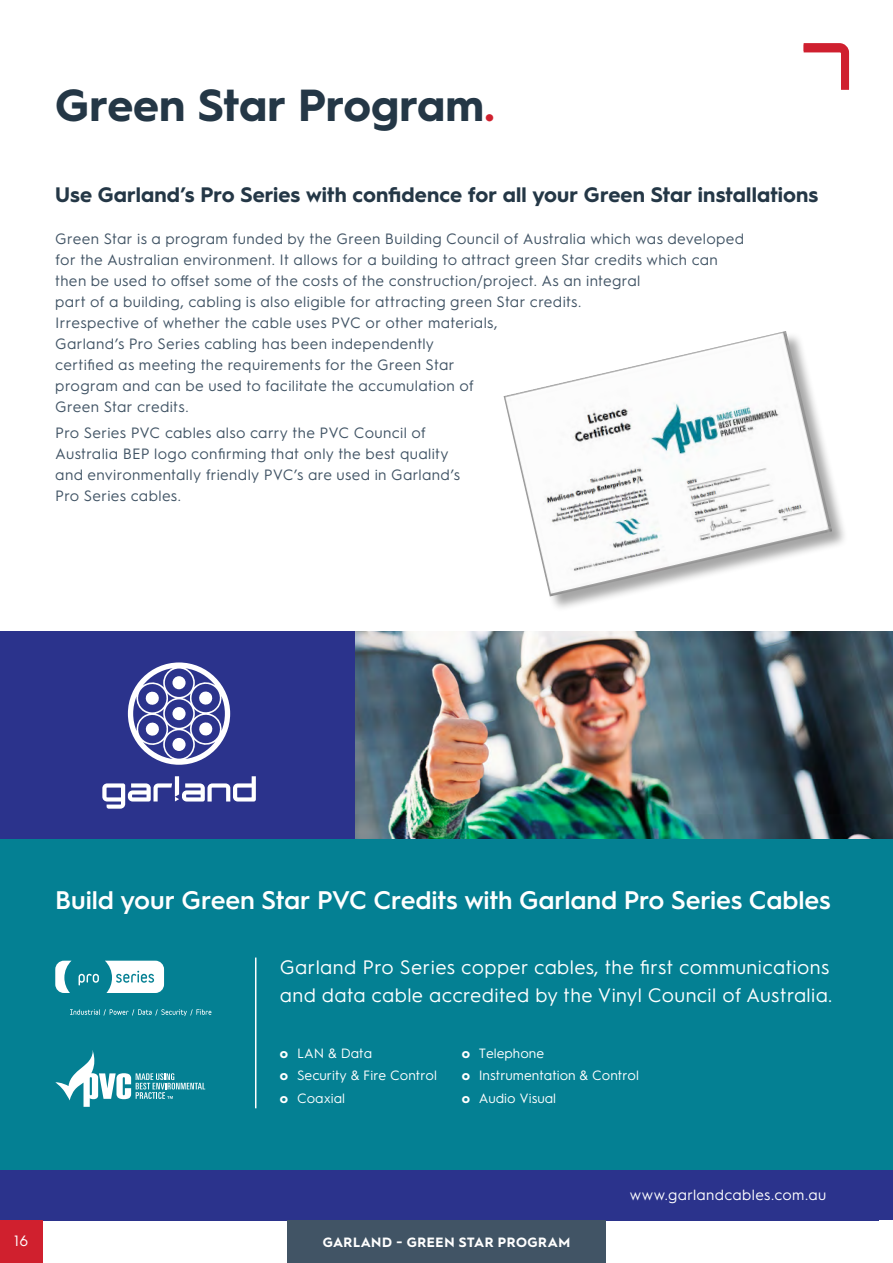
<style>
.page{position:relative;width:893px;height:1263px;background:#fff}
.page>*{position:absolute;margin:0;border:0;box-sizing:border-box;transform-origin:0 0}
.t1{font:700 45px "Hurme Geometric Sans 1";color:#243746}
.t2{font:600 25.5px "Hurme Geometric Sans 1";letter-spacing:-.01em;color:#fff}
.t3{font:700 21px "Hurme Geometric Sans 1";letter-spacing:.005em;color:#243746}
.Body{font:19.5px/28.5px "Hurme Geometric Sans 1";letter-spacing:.02em;color:#fff}
.Body_Copy_-_Regular{font:15px/21px "Hurme Geometric Sans 1";letter-spacing:.02em;color:#415465}
.t4{font:15px "Hurme Geometric Sans 1";color:#fff}
.t5{font:14.85px "Hurme Geometric Sans 1";letter-spacing:.025em;color:#fff}
.t6{font:13.5px "Hurme Geometric Sans 1";color:#fff}
.Body_Copy_-_Small{font:700 13.5px "Hurme Geometric Sans 1";letter-spacing:.035em;color:#fff}
.s1{color:#d0202e}
.s2{font-weight:700}
</style>
<div class="page">
<div style="left:0;top:839px;width:893px;height:381px;background:#048093"></div>
<div style="left:0;top:1170px;width:893px;height:50px;background:#2b338c"></div>
<hr style="left:892px;top:0;width:1px;height:1263px;background:#e4e5e6">
<svg style="left:804px;top:43px;width:45px;height:47px"></svg>
<hr style="left:255px;top:957px;width:1px;height:151px;background:#fff">
<svg style="left:70px;top:1009px;width:141px;height:7px"></svg>
<svg style="left:105px;top:961px;width:59px;height:32px;background:#d2e8eb"></svg>
<svg style="left:55px;top:961px;width:16px;height:32px"></svg>
<svg style="left:79px;top:974px;width:20px;height:11px"></svg>
<svg style="left:55px;top:1050px;width:150px;height:57px"></svg>
<div style="left:504px;top:332px;width:345px;height:281px;background:#000;opacity:.35"></div>
<img style="left:504px;top:331px;width:328px;height:265px">
<div style="left:0;top:631px;width:893px;height:208px;background:#2b338c"></div>
<img style="left:356px;top:631px;width:537px;height:208px">
<svg style="left:128px;top:662px;width:102px;height:103px"></svg>
<svg style="left:102px;top:776px;width:154px;height:33px"></svg>
<div style="left:879px;top:1220px;width:14px;height:43px;background:#fff"></div>
<div style="left:0;top:1220px;width:43px;height:43px;background:#d0202e"></div>
<div style="left:287px;top:1220px;width:319px;height:43px;background:#415465"></div>
<h1 class="t1" style="left:55px;top:74px;width:441px">Green Star Program<span class="s1">.</span></h1>
<h4 class="t3" style="left:55px;top:180px;width:764px">Use Garland’s Pro Series with confidence for all your Green Star installations</h4>
<p class="Body_Copy_-_Regular" style="left:55px;top:228px;width:690px">Green Star is a program funded by the Green Building Council of Australia which was developed for the Australian environment. It allows for a building to attract green Star credits which can then be used to offset some of the costs of the construction/project. As an integral<br>part of a building, cabling is also eligible for attracting green Star credits.<br>Irrespective of whether the cable uses PVC or other materials,<br>Garland’s Pro Series cabling has been independently<br>certified as meeting the requirements for the Green Star<br>program and can be used to facilitate the accumulation of<br>Green Star credits.</p>
<p class="Body_Copy_-_Regular" style="left:55px;top:421px;width:406px">Pro Series PVC cables also carry the PVC Council of Australia BEP logo confirming that only the best quality and environmentally friendly PVC’s are used in Garland’s Pro Series cables.</p>
<p class="t2" style="left:55px;top:882px;width:777px">Build your Green Star PVC Credits with Garland Pro Series Cables</p>
<p class="Body" style="left:280px;top:951px;width:554px">Garland Pro Series copper cables, the first communications and data cable accredited by the Vinyl Council of Australia.</p>
<p class="t6" style="left:280px;top:1044px;width:94px"><span class="s2">o</span> LAN &amp; Data</p>
<p class="t6" style="left:280px;top:1066px;width:159px"><span class="s2">o</span> Security &amp; Fire Control</p>
<p class="t6" style="left:280px;top:1089px;width:67px"><span class="s2">o</span> Coaxial</p>
<p class="t6" style="left:462px;top:1044px;width:84px"><span class="s2">o</span> Telephone</p>
<p class="t6" style="left:462px;top:1066px;width:179px"><span class="s2">o</span> Instrumentation &amp; Control</p>
<p class="t6" style="left:462px;top:1089px;width:96px"><span class="s2">o</span> Audio Visual</p>
<p class="t5" style="left:630px;top:1184px;width:198px">www.garlandcables.com.au</p>
<p class="t4" style="left:14px;top:1230px;width:15px">16</p>
<p class="Body_Copy_-_Small" style="left:323px;top:1233px;width:249px">GARLAND - GREEN STAR PROGRAM</p>
</div>
